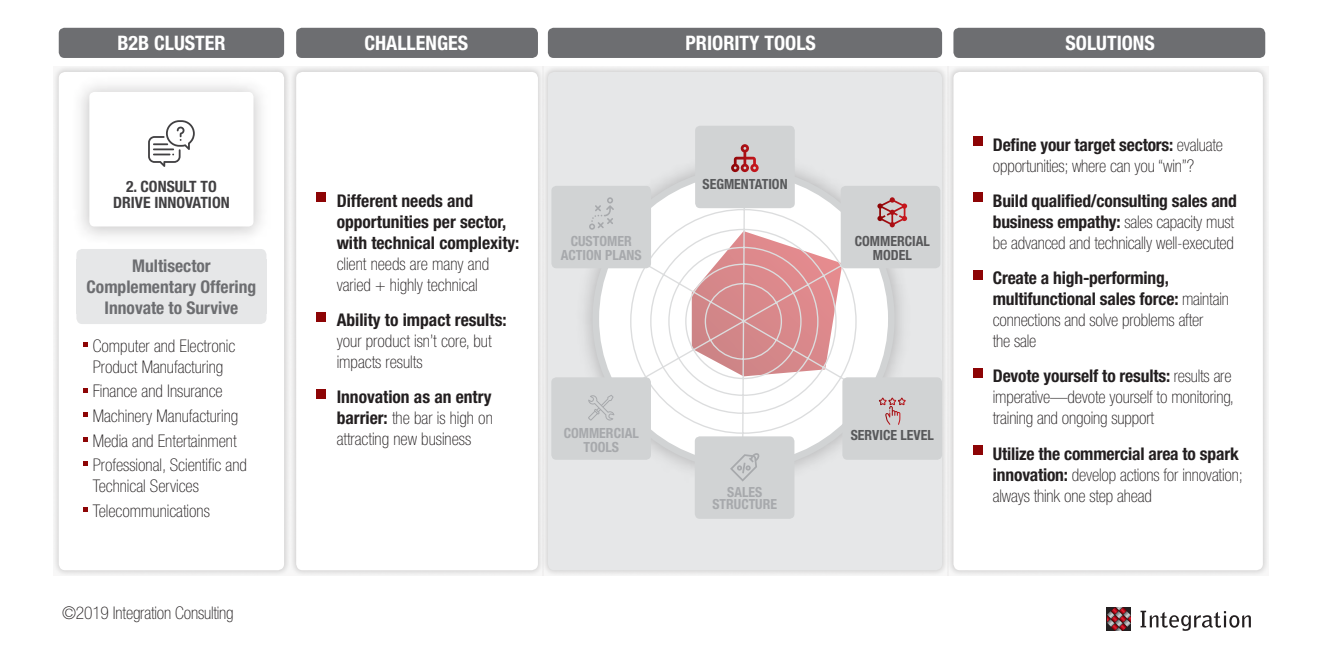
<style>
.page{position:relative;width:1322px;height:656px;background:#fff}
.page>*{position:absolute;margin:0;border:0;box-sizing:border-box;transform-origin:0 0}
.t1{font:700 condensed 20px "Helvetica Neue LT Std";color:#fff}
.t2{font:100 condensed 17.5px/21px "Helvetica Neue LT Std";color:#231f20}
.t3{font:700 condensed 17.5px/21px "Helvetica Neue LT Std";color:#231f20}
.t4{font:700 condensed 17.5px/21px "Helvetica Neue LT Std";color:#6d6e71;text-align:center}
.t5{font:700 condensed 15.75px/16.2px "Helvetica Neue LT Std";color:#414042;text-align:center}
.t6{font:700 condensed 14px/14.2px "Helvetica Neue LT Std";color:#a7a9ac;text-align:center}
.t7{font:700 condensed 14px "Helvetica Neue LT Std";color:#58595b}
.t8{font:700 condensed 14px/14.2px "Helvetica Neue LT Std";color:#58585a;text-align:center}
.s1{font-weight:700}
.s2{font-weight:100}
</style>
<div class="page">
<div style="left:59px;top:28px;width:225px;height:30px;background:#6d6e71;border-radius:6px"></div>
<div style="left:296px;top:28px;width:242px;height:30px;background:#6d6e71;border-radius:6px"></div>
<div style="left:548px;top:28px;width:394px;height:30px;background:#6d6e71;border-radius:6px"></div>
<div style="left:953px;top:28px;width:312px;height:30px;background:#6d6e71;border-radius:6px"></div>
<div style="left:290px;top:66px;width:253px;height:510px;background:#e9e9e9"></div>
<div style="left:296px;top:72px;width:242px;height:498px;background:#fff;border-radius:7px"></div>
<div style="left:53px;top:66px;width:237px;height:510px;background:#e9e8e8"></div>
<div style="left:59px;top:72px;width:225px;height:498px;background:#fff;border-radius:7px"></div>
<div style="left:542px;top:66px;width:406px;height:510px;background:#e6e7e8"></div>
<div style="left:947px;top:66px;width:321px;height:510px;background:linear-gradient(to right,#e9e8e8,#e9e8e8)"></div>
<div style="left:953px;top:72px;width:309px;height:498px;background:#fff;border-radius:7px"></div>
<div style="left:972px;top:137px;width:10px;height:9px;background:#8d0405"></div>
<div style="left:972px;top:193px;width:10px;height:9px;background:#8d0405"></div>
<div style="left:972px;top:270px;width:10px;height:9px;background:#8d0405"></div>
<div style="left:972px;top:368px;width:10px;height:9px;background:#8d0405"></div>
<div style="left:972px;top:445px;width:10px;height:10px;background:#8d0405"></div>
<div style="left:317px;top:193px;width:9px;height:9px;background:#8d0405"></div>
<div style="left:317px;top:312px;width:9px;height:9px;background:#8d0405"></div>
<div style="left:317px;top:389px;width:9px;height:9px;background:#8d0405"></div>
<svg style="left:83px;top:342px;width:4px;height:5px"></svg>
<svg style="left:83px;top:388px;width:4px;height:4px"></svg>
<svg style="left:83px;top:412px;width:4px;height:5px"></svg>
<svg style="left:83px;top:437px;width:4px;height:4px"></svg>
<svg style="left:83px;top:461px;width:4px;height:5px"></svg>
<svg style="left:83px;top:507px;width:4px;height:5px"></svg>
<img style="left:69px;top:71px;width:206px;height:165px">
<div style="left:89px;top:92px;width:164px;height:134px;background:#fff;border-radius:5px"></div>
<svg style="left:148px;top:120px;width:47px;height:47px"></svg>
<div style="left:76px;top:249px;width:190px;height:75px;background:#e6e7e8;border-radius:6px"></div>
<div style="left:592px;top:168px;width:302px;height:302px;background:#d1d3d4;border-radius:50%"></div>
<div style="left:599px;top:174px;width:289px;height:289px;background:#fff;border-radius:50%"></div>
<svg style="left:623px;top:186px;width:239px;height:264px"></svg>
<svg style="left:691px;top:231px;width:151px;height:146px"></svg>
<div style="left:695px;top:126px;width:99px;height:82px;background:#d1d3d4;border-radius:5px"></div>
<svg style="left:731px;top:144px;width:27px;height:28px"></svg>
<div style="left:840px;top:186px;width:100px;height:82px;background:#d1d3d4;border-radius:5px"></div>
<svg style="left:877px;top:197px;width:30px;height:30px"></svg>
<div style="left:551px;top:186px;width:100px;height:82px;background:#d1d3d4;border-radius:5px"></div>
<div style="left:589px;top:223px;width:6px;height:7px;background:#a7a9ac;border-radius:50%"></div>
<svg style="left:590px;top:197px;width:24px;height:31px"></svg>
<div style="left:842px;top:377px;width:100px;height:83px;background:#d1d3d4;border-radius:5px"></div>
<svg style="left:879px;top:398px;width:26px;height:27px"></svg>
<div style="left:694px;top:436px;width:100px;height:83px;background:#d1d3d4;border-radius:5px"></div>
<svg style="left:730px;top:453px;width:30px;height:29px"></svg>
<div style="left:551px;top:377px;width:100px;height:83px;background:#d1d3d4;border-radius:5px"></div>
<svg style="left:588px;top:395px;width:26px;height:26px"></svg>
<svg style="left:1140px;top:611px;width:110px;height:20px"></svg>
<svg style="left:1106px;top:607px;width:24px;height:24px"></svg>
<p class="t1" style="left:117px;top:31px;width:110px">B2B CLUSTER</p>
<p class="t1" style="left:364px;top:31px;width:105px">CHALLENGES</p>
<p class="t1" style="left:685px;top:31px;width:132px">PRIORITY TOOLS</p>
<p class="t1" style="left:1065px;top:31px;width:91px">SOLUTIONS</p>
<p class="t5" style="left:113px;top:178px;width:118px">2. CONSULT TO<br>DRIVE INNOVATION</p>
<p class="t4" style="left:87px;top:255px;width:171px">Multisector<br>Complementary Offering<br>Innovate to Survive</p>
<p class="t2" style="left:93px;top:335px;width:144px">Computer and Electronic<br>Product Manufacturing</p>
<p class="t2" style="left:93px;top:379px;width:156px;line-height:24.5px">Finance and Insurance<br>Machinery Manufacturing<br>Media and Entertainment<br>Professional, Scientific and</p>
<p class="t2" style="left:93px;top:473px;width:119px;line-height:24.5px">Technical Services<br>Telecommunications</p>
<p class="t2" style="left:62px;top:602px;width:173px">©2019 Integration Consulting</p>
<p class="t3" style="left:336px;top:190px;width:184px">Different needs and opportunities per sector, with technical complexity:</p>
<p class="t2" style="left:336px;top:253px;width:154px">client needs are many and varied + highly technical</p>
<p class="t3" style="left:336px;top:309px;width:171px">Ability to impact results:</p>
<p class="t2" style="left:336px;top:330px;width:156px">your product isn’t core, but impacts results</p>
<p class="t2" style="left:336px;top:387px;width:158px;text-align:justify"><span class="s1">Innovation as an entry barrier:</span> the bar is high on attracting new business</p>
<p class="t6" style="left:561px;top:233px;width:82px">CUSTOMER<br>ACTION PLANS</p>
<p class="t6" style="left:563px;top:425px;width:77px">COMMERCIAL<br>TOOLS</p>
<p class="t7" style="left:702px;top:175px;width:87px">SEGMENTATION</p>
<p class="t6" style="left:712px;top:485px;width:66px;line-height:12.2px">SALES<br>STRUCTURE</p>
<p class="t8" style="left:854px;top:234px;width:77px">COMMERCIAL<br>MODEL</p>
<p class="t7" style="left:850px;top:427px;width:85px">SERVICE LEVEL</p>
<p class="t2" style="left:992px;top:134px;width:232px"><span class="s1">Define your target sectors:</span> evaluate opportunities; where can you “win”?</p>
<p class="t2" style="left:992px;top:190px;width:246px"><span class="s1">Build qualified/consulting sales and business empathy:</span> sales capacity must be advanced and technically well-executed</p>
<p class="t3" style="left:992px;top:267px;width:237px">Create a high-performing, multifunctional sales force: <span class="s2">maintain connections and solve problems after<br>the sale</span></p>
<p class="t2" style="left:992px;top:366px;width:243px"><span class="s1">Devote yourself to results:</span> results are imperative—devote yourself to monitoring, training and ongoing support</p>
<p class="t2" style="left:992px;top:443px;width:252px"><span class="s1">Utilize the commercial area to spark innovation:</span> develop actions for innovation; always think one step ahead</p>
</div>
